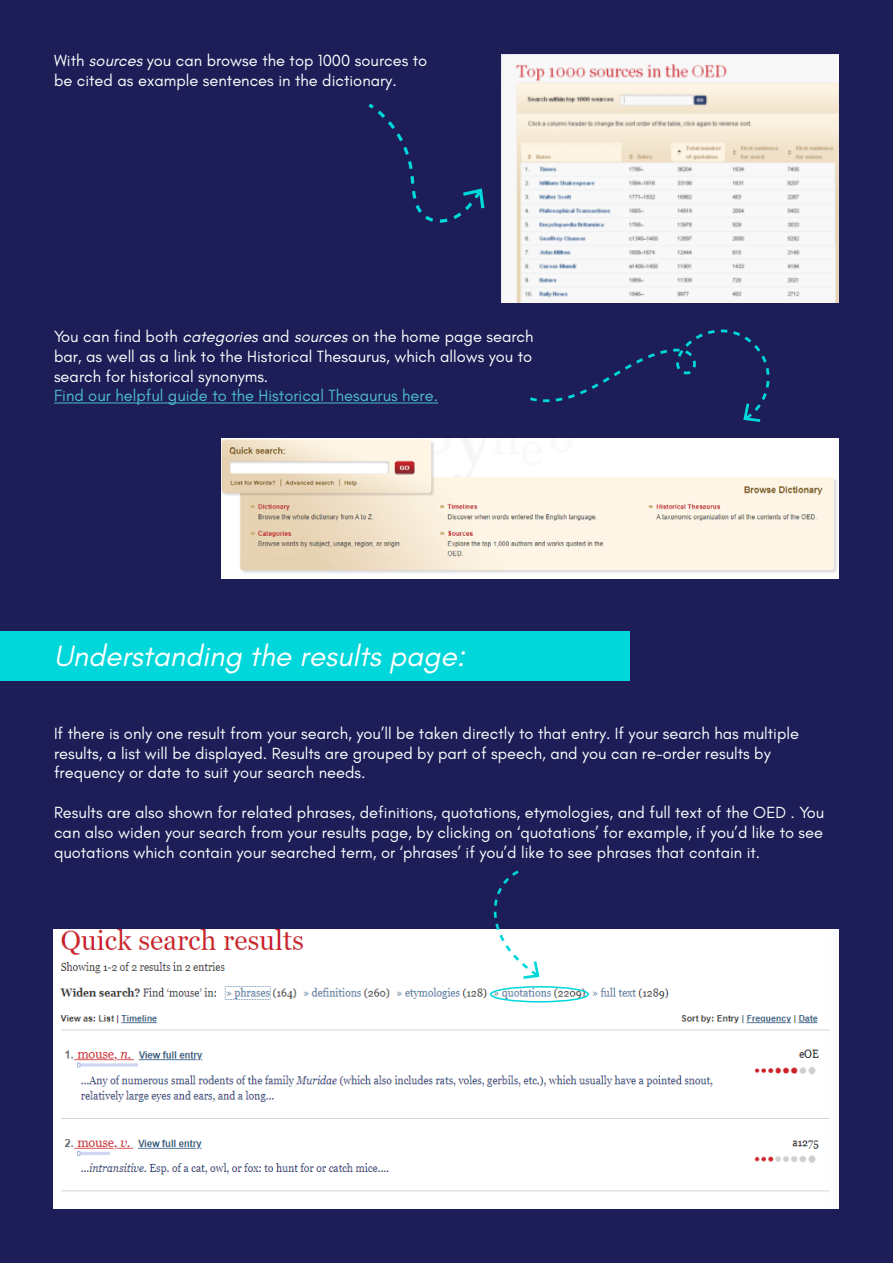
<style>
.page{position:relative;width:893px;height:1263px;background:#1d1e57}
.page>*{position:absolute;margin:0;border:0;box-sizing:border-box;transform-origin:0 0}
.t1{font:italic 30px "Glacial Indifference";color:#fff}
.t2{font:16.5px/19.8px "Glacial Indifference";color:#fff}
.t3{font:16.5px "Glacial Indifference";color:#4dbdca}
.s1{font-style:italic}
</style>
<div class="page">
<hr style="left:54px;top:403px;width:384px;height:1px;background:#4dbdca">
<img style="left:501px;top:54px;width:338px;height:249px">
<svg style="left:368px;top:104px;width:116px;height:119px"></svg>
<img style="left:221px;top:438px;width:618px;height:140px">
<svg style="left:530px;top:329px;width:239px;height:93px"></svg>
<div style="left:0;top:631px;width:629px;height:50px;background:#00d7da"></div>
<img style="left:54px;top:930px;width:785px;height:279px">
<div style="left:490px;top:986px;width:99px;height:16px;border:2px solid #00d7da;border-radius:50%"></div>
<svg style="left:494px;top:870px;width:45px;height:109px"></svg>
<p class="t2" style="left:54px;top:51px;width:375px">With <span class="s1">sources</span> you can browse the top 1000 sources to be cited as example sentences in the dictionary.</p>
<p class="t2" style="left:54px;top:327px;width:481px;text-align:justify">You can find both <span class="s1">categories</span> and <span class="s1">sources</span> on the home page search bar, as well as a link to the Historical Thesaurus, which allows you to search for historical synonyms.</p>
<p class="t3" style="left:54px;top:387px;width:386px">Find our helpful guide to the Historical Thesaurus here.</p>
<h1 class="t1" style="left:54px;top:639px;width:412px">Understanding the results page:</h1>
<p class="t2" style="left:54px;top:724px;width:747px">If there is only one result from your search, you’ll be taken directly to that entry. If your search has multiple results, a list will be displayed. Results are grouped by part of speech, and you can re-order results by frequency or date to suit your search needs.</p>
<p class="t2" style="left:54px;top:803px;width:772px;text-align:justify">Results are also shown for related phrases, definitions, quotations, etymologies, and full text of the OED . You can also widen your search from your results page, by clicking on ‘quotations’ for example, if you’d like to see quotations which contain your searched term, or ‘phrases’ if you’d like to see phrases that contain it.</p>
</div>
